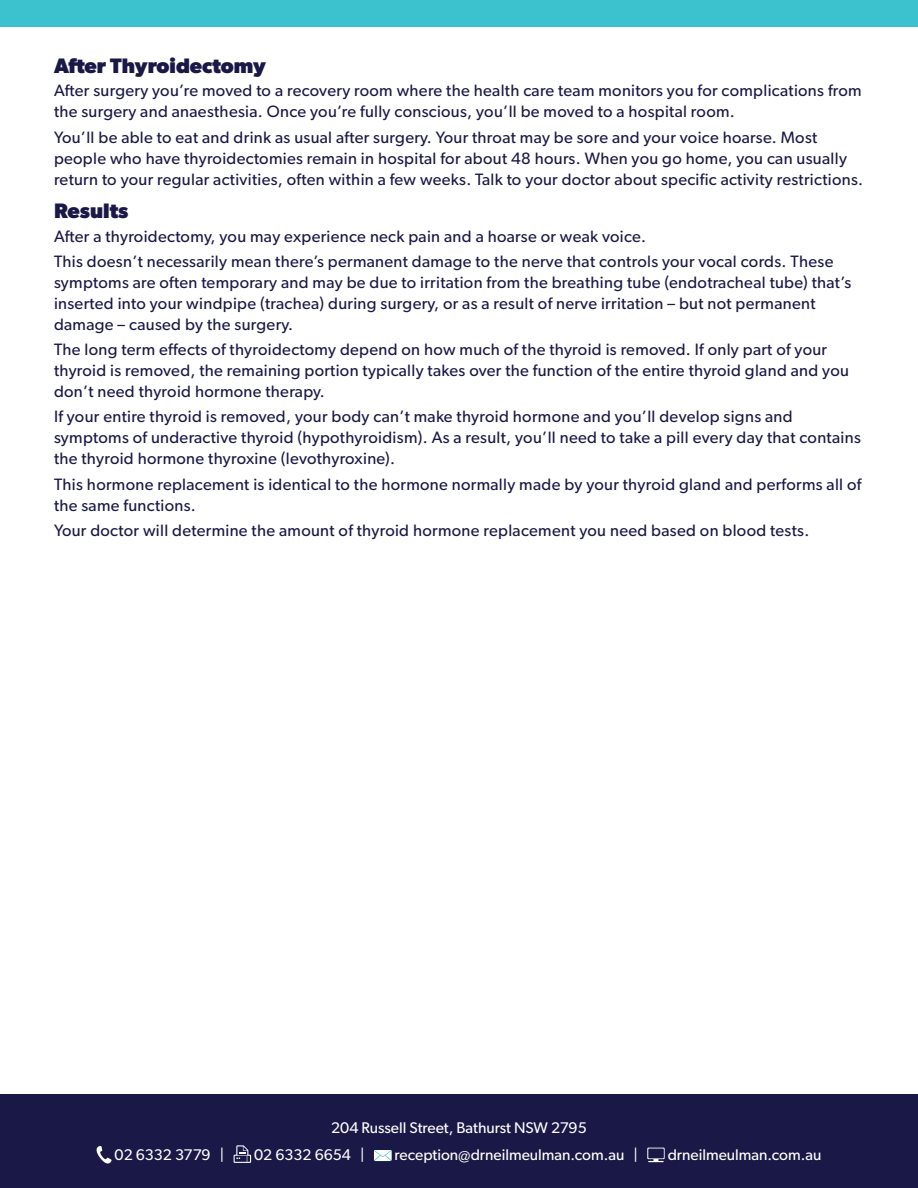
<style>
.page{position:relative;width:918px;height:1188px;background:#fff}
.page>*{position:absolute;margin:0;border:0;box-sizing:border-box;transform-origin:0 0}
.Sub_Head{font:700 21px "Gibson";color:#1a1846}
.Body{font:16.5px/21px "Gibson";letter-spacing:.02em;color:#1a1846}
.t1{font:15.45px "Gibson";color:#fff}
</style>
<div class="page">
<div style="left:0;top:0;width:918px;height:27px;background:#3cc1ce"></div>
<div style="left:0;top:1094px;width:918px;height:94px;background:#1a1846"></div>
<svg style="left:97px;top:1146px;width:15px;height:17px"></svg>
<svg style="left:234px;top:1145px;width:17px;height:18px"></svg>
<svg style="left:374px;top:1150px;width:18px;height:11px"></svg>
<svg style="left:647px;top:1148px;width:18px;height:14px"></svg>
<p class="Sub_Head" style="left:54px;top:54px;width:214px">After Thyroidectomy</p>
<p class="Body" style="left:54px;top:80px;width:809px">After surgery you’re moved to a recovery room where the health care team monitors you for complications from the surgery and anaesthesia. Once you’re fully conscious, you’ll be moved to a hospital room.</p>
<p class="Body" style="left:54px;top:126px;width:811px">You’ll be able to eat and drink as usual after surgery. Your throat may be sore and your voice hoarse. Most people who have thyroidectomies remain in hospital for about 48 hours. When you go home, you can usually return to your regular activities, often within a few weeks. Talk to your doctor about specific activity restrictions.</p>
<p class="Sub_Head" style="left:54px;top:199px;width:76px">Results</p>
<p class="Body" style="left:54px;top:225px;width:594px">After a thyroidectomy, you may experience neck pain and a hoarse or weak voice.</p>
<p class="Body" style="left:54px;top:250px;width:799px">This doesn’t necessarily mean there’s permanent damage to the nerve that controls your vocal cords. These symptoms are often temporary and may be due to irritation from the breathing tube (endotracheal tube) that’s inserted into your windpipe (trachea) during surgery, or as a result of nerve irritation – but not permanent damage – caused by the surgery.</p>
<p class="Body" style="left:54px;top:339px;width:796px">The long term effects of thyroidectomy depend on how much of the thyroid is removed. If only part of your thyroid is removed, the remaining portion typically takes over the function of the entire thyroid gland and you don’t need thyroid hormone therapy.</p>
<p class="Body" style="left:54px;top:406px;width:808px">If your entire thyroid is removed, your body can’t make thyroid hormone and you’ll develop signs and symptoms of underactive thyroid (hypothyroidism). As a result, you’ll need to take a pill every day that contains the thyroid hormone thyroxine (levothyroxine).</p>
<p class="Body" style="left:54px;top:473px;width:809px">This hormone replacement is identical to the hormone normally made by your thyroid gland and performs all of the same functions.</p>
<p class="Body" style="left:54px;top:519px;width:757px">Your doctor will determine the amount of thyroid hormone replacement you need based on blood tests.</p>
<p class="t1" style="left:331px;top:1119px;width:257px">204 Russell Street, Bathurst NSW 2795</p>
<p class="t1" style="left:115px;top:1145px;width:111px">02 6332 3779 |</p>
<p class="t1" style="left:254px;top:1145px;width:112px">02 6332 6654 |</p>
<p class="t1" style="left:395px;top:1145px;width:245px">reception@drneilmeulman.com.au |</p>
<p class="t1" style="left:668px;top:1145px;width:155px">drneilmeulman.com.au</p>
</div>
